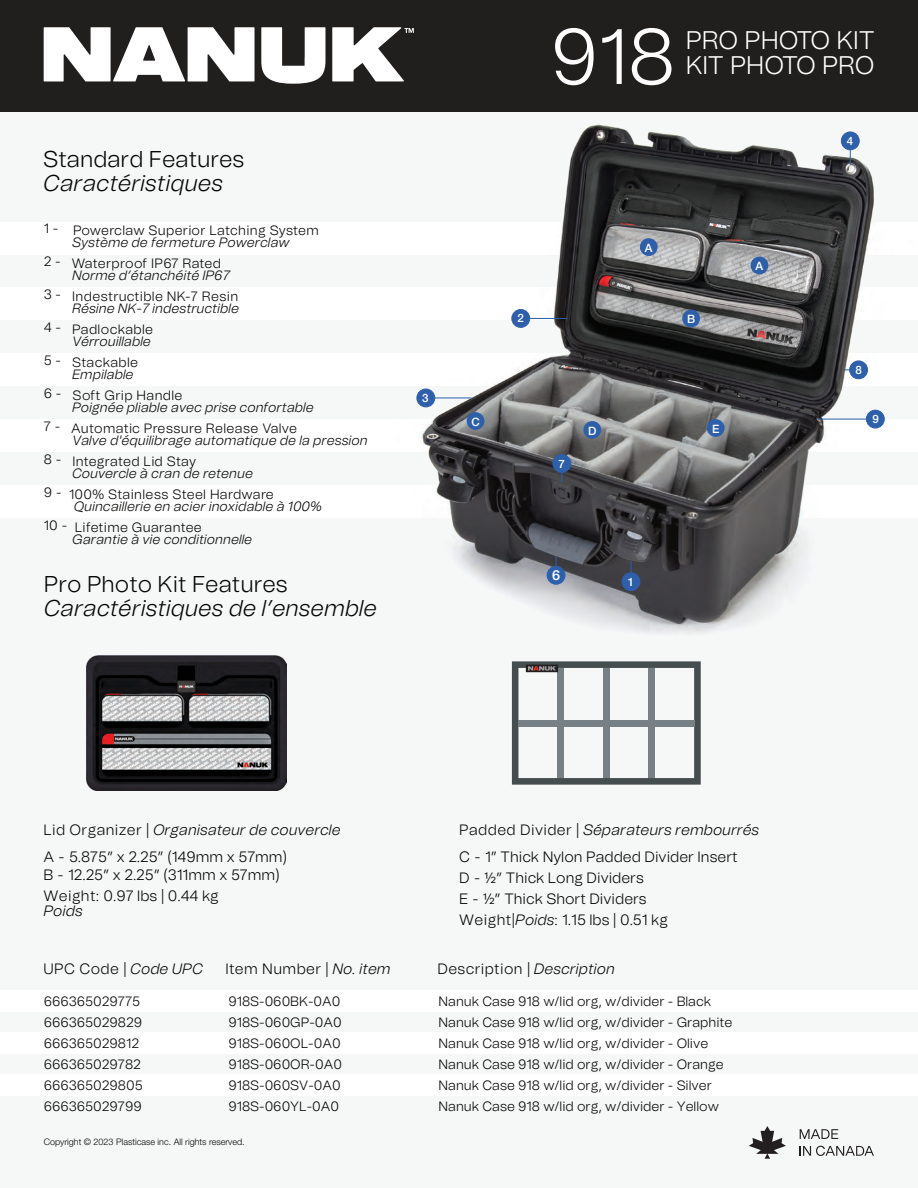
<style>
.page{position:relative;width:918px;height:1188px;background:#f6f8f8}
.page>*{position:absolute;margin:0;border:0;box-sizing:border-box;transform-origin:0 0}
.t1{font:300 78.3px "Tomato Grotesk";color:#fff}
.t2{font:300 25.5px "Tomato Grotesk";letter-spacing:-.005em;color:#fff}
.t3{font:italic 300 22.8px "Tomato Grotesk";color:#040504}
.t4{font:300 22.8px "Tomato Grotesk";color:#040504}
.t5{font:300 15px/21px "Tomato Grotesk";color:#040503}
.t6{font:300 15px "Tomato Grotesk";letter-spacing:.025em;color:#040503}
.t7{font:italic 300 15px "Tomato Grotesk";color:#040503}
.t8{font:500 13.8px "Helvetica Neue LT Std";color:#fff;scale:1.05 1}
.t9{font:300 13.5px/21px "Tomato Grotesk";color:#040503}
.t10{font:italic 300 13.5px "Tomato Grotesk";color:#040503}
.t11{font:300 13.5px "Tomato Grotesk";letter-spacing:.025em;color:#040503}
.t12{font:500 11.55px "Helvetica Neue LT Std";color:#fff}
.t13{font:300 9px "Helvetica Neue LT Std";color:#040504}
.s1{font-style:italic}
</style>
<div class="page">
<div style="left:0;top:222px;width:918px;height:33px;background:#fff"></div>
<div style="left:0;top:288px;width:918px;height:32px;background:#fff"></div>
<div style="left:0;top:353px;width:918px;height:33px;background:#fff"></div>
<div style="left:0;top:419px;width:918px;height:33px;background:#fff"></div>
<div style="left:0;top:485px;width:918px;height:33px;background:#fff"></div>
<img style="left:416px;top:124px;width:469px;height:510px">
<div style="left:707px;top:419px;width:18px;height:18px;background:#2e5fab;border-radius:50%"></div>
<div style="left:583px;top:421px;width:18px;height:18px;background:#2e5fab;border-radius:50%"></div>
<div style="left:467px;top:412px;width:17px;height:18px;background:#2e5fab;border-radius:50%"></div>
<div style="left:640px;top:238px;width:18px;height:18px;background:#2e5fab;border-radius:50%"></div>
<div style="left:553px;top:455px;width:18px;height:17px;background:#2e5fab;border-radius:50%"></div>
<div style="left:553px;top:454px;width:18px;height:19px;border:1px solid #2e5fab;border-radius:50%"></div>
<hr style="left:530px;top:318px;width:37px;height:1px;background:#2e5fab">
<div style="left:512px;top:310px;width:18px;height:17px;background:#2e5fab;border-radius:50%"></div>
<div style="left:511px;top:309px;width:19px;height:19px;border:1px solid #2e5fab;border-radius:50%"></div>
<div style="left:417px;top:389px;width:18px;height:18px;background:#2e5fab;border-radius:50%"></div>
<hr style="left:435px;top:398px;width:36px;height:1px;background:#2e5fab">
<div style="left:622px;top:573px;width:18px;height:18px;background:#2e5fab;border-radius:50%"></div>
<div style="left:622px;top:572px;width:18px;height:19px;border:1px solid #2e5fab;border-radius:50%"></div>
<div style="left:547px;top:566px;width:18px;height:19px;border:1px solid #2e5fab;border-radius:50%"></div>
<div style="left:547px;top:566px;width:18px;height:18px;background:#2e5fab;border-radius:50%"></div>
<hr style="left:818px;top:419px;width:48px;height:1px;background:#2e5fab">
<div style="left:866px;top:410px;width:18px;height:18px;background:#2e5fab;border-radius:50%"></div>
<div style="left:866px;top:410px;width:19px;height:18px;border:1px solid #2e5fab;border-radius:50%"></div>
<div style="left:850px;top:361px;width:18px;height:18px;background:#2e5fab;border-radius:50%"></div>
<div style="left:849px;top:361px;width:19px;height:18px;border:1px solid #2e5fab;border-radius:50%"></div>
<svg style="left:850px;top:150px;width:1px;height:14px"></svg>
<div style="left:841px;top:132px;width:18px;height:18px;background:#2e5fab;border-radius:50%"></div>
<div style="left:841px;top:132px;width:19px;height:18px;border:1px solid #2e5fab;border-radius:50%"></div>
<div style="left:0;top:990px;width:918px;height:21px;background:#fff"></div>
<div style="left:0;top:1032px;width:918px;height:22px;background:#fff"></div>
<div style="left:0;top:1075px;width:918px;height:21px;background:#fff"></div>
<div style="left:0;top:0;width:918px;height:112px;background:#211e1e"></div>
<svg style="left:44px;top:27px;width:211px;height:54px"></svg>
<svg style="left:261px;top:27px;width:64px;height:57px"></svg>
<svg style="left:332px;top:27px;width:82px;height:54px"></svg>
<div style="left:751px;top:257px;width:17px;height:17px;background:#2e5fab;border-radius:50%"></div>
<svg style="left:749px;top:1126px;width:37px;height:33px"></svg>
<svg style="left:800px;top:1129px;width:38px;height:10px"></svg>
<svg style="left:800px;top:1146px;width:74px;height:10px"></svg>
<div style="left:682px;top:310px;width:18px;height:17px;background:#2e5fab;border-radius:50%"></div>
<svg style="left:512px;top:661px;width:189px;height:124px"></svg>
<img style="left:86px;top:656px;width:201px;height:134px">
<h3 class="t4" style="left:43px;top:144px;width:203px">Standard Features</h3>
<h3 class="t3" style="left:43px;top:168px;width:181px">Caractéristiques</h3>
<p class="t9" style="left:44px;top:220px;width:277px">1 - Powerclaw Superior Latching System</p>
<p class="t10" style="left:72px;top:233px;width:219px">Système de fermeture Powerclaw</p>
<p class="t9" style="left:44px;top:253px;width:179px">2 - Waterproof IP67 Rated</p>
<p class="t10" style="left:72px;top:266px;width:159px">Norme d’étanchéité IP67</p>
<p class="t11" style="left:44px;top:287px;width:196px">3 - Indestructible NK-7 Resin</p>
<p class="t10" style="left:72px;top:299px;width:168px">Résine NK-7 indestructible</p>
<p class="t11" style="left:44px;top:320px;width:111px">4 - Padlockable</p>
<p class="t10" style="left:72px;top:332px;width:80px">Vérrouillable</p>
<p class="t11" style="left:44px;top:353px;width:96px">5 - Stackable</p>
<p class="t10" style="left:72px;top:365px;width:63px">Empilable</p>
<p class="t11" style="left:44px;top:386px;width:140px">6 - Soft Grip Handle</p>
<p class="t10" style="left:72px;top:398px;width:243px">Poignée pliable avec prise confortable</p>
<p class="t11" style="left:44px;top:419px;width:255px">7 - Automatic Pressure Release Valve</p>
<p class="t10" style="left:72px;top:431px;width:297px">Valve d'équilibrage automatique de la pression</p>
<p class="t9" style="left:44px;top:451px;width:154px">8 - Integrated Lid Stay</p>
<p class="t10" style="left:72px;top:464px;width:182px">Couvercle à cran de retenue</p>
<p class="t11" style="left:44px;top:485px;width:232px">9 - 100% Stainless Steel Hardware</p>
<p class="t10" style="left:74px;top:497px;width:250px">Quincaillerie en acier inoxidable à 100%</p>
<p class="t11" style="left:44px;top:518px;width:160px">10 - Lifetime Guarantee</p>
<p class="t10" style="left:72px;top:530px;width:182px">Garantie à vie conditionnelle</p>
<h3 class="t4" style="left:44px;top:569px;width:246px">Pro Photo Kit Features</h3>
<h3 class="t3" style="left:44px;top:593px;width:335px">Caractéristiques de l’ensemble</h3>
<p class="t12" style="left:422px;top:391px;width:8px">3</p>
<h1 class="t1" style="left:550px;top:3px;width:127px">918</h1>
<h2 class="t2" style="left:686px;top:22px;width:191px">PRO PHOTO KIT</h2>
<h2 class="t2" style="left:686px;top:48px;width:191px">KIT PHOTO PRO</h2>
<p class="t12" style="left:847px;top:134px;width:8px">4</p>
<p class="t12" style="left:471px;top:415px;width:10px">C</p>
<p class="t12" style="left:517px;top:311px;width:8px">2</p>
<p class="t12" style="left:645px;top:241px;width:9px">A</p>
<p class="t12" style="left:687px;top:312px;width:10px">B</p>
<p class="t12" style="left:756px;top:259px;width:9px">A</p>
<p class="t12" style="left:559px;top:457px;width:8px">7</p>
<p class="t12" style="left:588px;top:424px;width:10px">D</p>
<p class="t12" style="left:712px;top:422px;width:9px">E</p>
<p class="t12" style="left:855px;top:363px;width:8px">8</p>
<p class="t12" style="left:872px;top:412px;width:8px">9</p>
<p class="t8" style="left:552px;top:567px;width:9px">6</p>
<p class="t12" style="left:628px;top:575px;width:8px">1</p>
<p class="t5" style="left:43px;top:816px;width:299px;line-height:27px">Lid Organizer | <span class="s1">Organisateur de couvercle<br></span>A - 5.875” x 2.25” (149mm x 57mm)</p>
<p class="t5" style="left:43px;top:864px;width:238px">B - 12.25” x 2.25” (311mm x 57mm)<br>Weight: 0.97 lbs | 0.44 kg</p>
<p class="t7" style="left:43px;top:901px;width:41px">Poids</p>
<p class="t5" style="left:459px;top:816px;width:302px;line-height:27px">Padded Divider | <span class="s1">Séparateurs rembourrés<br></span>C - 1” Thick Nylon Padded Divider Insert</p>
<p class="t5" style="left:459px;top:867px;width:210px">D - ½” Thick Long Dividers<br>E - ½” Thick Short Dividers<br>Weight|<span class="s1">Poids</span>: 1.15 lbs | 0.51 kg</p>
<p class="t5" style="left:43px;top:958px;width:161px">UPC Code | <span class="s1">Code UPC</span></p>
<p class="t6" style="left:225px;top:959px;width:167px">Item Number | <span class="s1">No. item</span></p>
<p class="t6" style="left:437px;top:959px;width:179px">Description | <span class="s1">Description</span></p>
<p class="t9" style="left:44px;top:991px;width:101px">666365029775<br>666365029829<br>666365029812<br>666365029782<br>666365029805<br>666365029799</p>
<p class="t9" style="left:228px;top:991px;width:115px;text-align:justify">918S-060BK-0A0<br>918S-060GP-0A0<br>918S-060OL-0A0<br>918S-060OR-0A0<br>918S-060SV-0A0<br>918S-060YL-0A0</p>
<p class="t9" style="left:439px;top:991px;width:295px">Nanuk Case 918 w/lid org, w/divider - Black Nanuk Case 918 w/lid org, w/divider - Graphite Nanuk Case 918 w/lid org, w/divider - Olive Nanuk Case 918 w/lid org, w/divider - Orange Nanuk Case 918 w/lid org, w/divider - Silver Nanuk Case 918 w/lid org, w/divider - Yellow</p>
<p class="t13" style="left:44px;top:1136px;width:203px">Copyright © 2023 Plasticase inc. All rights reserved.</p>
</div>
